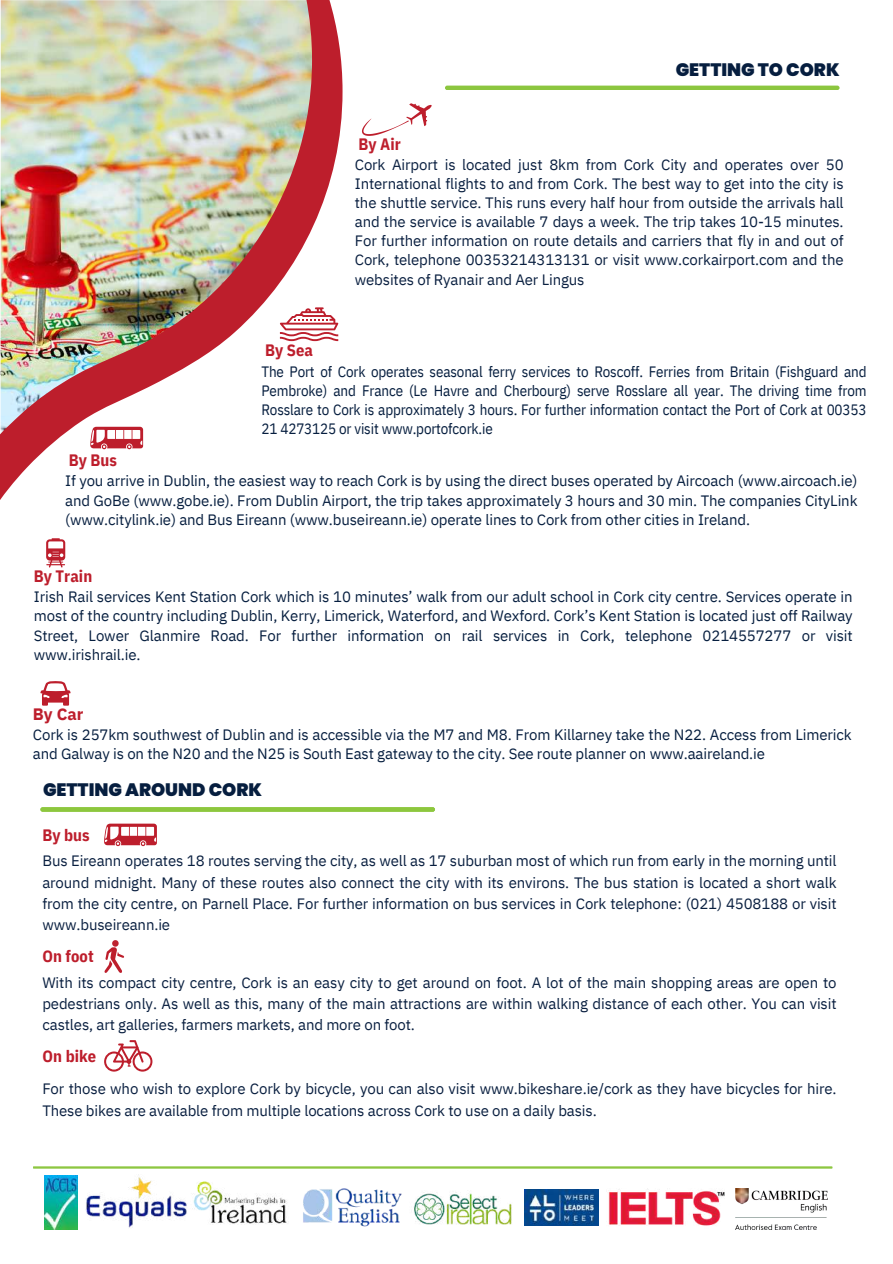
<style>
.page{position:relative;width:893px;height:1264px;background:#fff}
.page>*{position:absolute;margin:0;border:0;box-sizing:border-box;transform-origin:0 0}
.t1{font:900 18px "Poppins";color:#061e3f}
.t2{font:700 16.5px "IBM Plex Sans Cond";letter-spacing:.005em;color:#bd1e2c}
.t3{font:700 16.5px "IBM Plex Sans";color:#bd1e2c}
.t4{font:15px/19px "IBM Plex Sans";letter-spacing:-.01em;color:#091f40;text-align:justify}
.t5{font:15px/19px "IBM Plex Sans";letter-spacing:-.01em;color:#061e3f;text-align:justify}
.t6{font:15px/19px "IBM Plex Sans Cond";letter-spacing:-.01em;color:#061e3f;text-align:justify}
</style>
<div class="page">
<img style="left:0;top:0;width:342px;height:558px">
<hr style="left:40px;top:807px;width:395px;height:4px;background:#8dc73e;border-radius:2px">
<hr style="left:445px;top:86px;width:394px;height:4px;background:#8cc63f;border-radius:2px">
<svg style="left:33px;top:1166px;width:799px;height:2px;background:#a0d061"></svg>
<img style="left:85px;top:1177px;width:102px;height:51px">
<img style="left:192px;top:1181px;width:95px;height:43px">
<img style="left:303px;top:1188px;width:98px;height:38px">
<img style="left:45px;top:1175px;width:32px;height:54px">
<img style="left:735px;top:1188px;width:92px;height:41px">
<img style="left:414px;top:1192px;width:98px;height:33px">
<img style="left:524px;top:1189px;width:74px;height:36px">
<img style="left:608px;top:1188px;width:116px;height:38px">
<svg style="left:362px;top:103px;width:69px;height:33px"></svg>
<svg style="left:273px;top:294px;width:65px;height:47px"></svg>
<svg style="left:71px;top:427px;width:72px;height:38px"></svg>
<svg style="left:20px;top:538px;width:45px;height:30px"></svg>
<svg style="left:40px;top:681px;width:31px;height:24px"></svg>
<svg style="left:104px;top:823px;width:53px;height:23px"></svg>
<svg style="left:104px;top:940px;width:20px;height:33px"></svg>
<svg style="left:104px;top:1040px;width:48px;height:31px"></svg>
<p class="t1" style="left:675px;top:58px;width:165px">GETTING TO CORK</p>
<p class="t2" style="left:358px;top:133px;width:44px">By Air</p>
<p class="t4" style="left:355px;top:155px;width:490px">Cork Airport is located just 8km from Cork City and operates over 50<br>International flights to and from Cork. The best way to get into the city is the shuttle service. This runs every half hour from outside the arrivals hall and the service is available 7 days a week. The trip takes 10-15 minutes.<br>For further information on route details and carriers that fly in and out of Cork, telephone 00353214313131 or visit www.corkairport.com and the websites of Ryanair and Aer Lingus</p>
<p class="t2" style="left:265px;top:339px;width:49px">By Sea</p>
<p class="t6" style="left:261px;top:361px;width:606px">The Port of Cork operates seasonal ferry services to Roscoff. Ferries from Britain (Fishguard and Pembroke) and France (Le Havre and Cherbourg) serve Rosslare all year. The driving time from Rosslare to Cork is approximately 3 hours. For further information contact the Port of Cork at 00353<br>21 4273125 or visit www.portofcork.ie</p>
<p class="t2" style="left:69px;top:449px;width:50px">By Bus</p>
<p class="t5" style="left:65px;top:471px;width:793px">If you arrive in Dublin, the easiest way to reach Cork is by using the direct buses operated by Aircoach (www.aircoach.ie) and GoBe (www.gobe.ie). From Dublin Airport, the trip takes approximately 3 hours and 30 min. The companies CityLink (www.citylink.ie) and Bus Eireann (www.buseireann.ie) operate lines to Cork from other cities in Ireland.</p>
<p class="t2" style="left:34px;top:565px;width:60px">By Train</p>
<p class="t5" style="left:34px;top:587px;width:820px">Irish Rail services Kent Station Cork which is 10 minutes’ walk from our adult school in Cork city centre. Services operate in most of the country including Dublin, Kerry, Limerick, Waterford, and Wexford. Cork’s Kent Station is located just off Railway Street, Lower Glanmire Road. For further information on rail services in Cork, telephone 0214557277 or visit www.irishrail.ie.</p>
<p class="t3" style="left:33px;top:702px;width:52px">By Car</p>
<p class="t5" style="left:33px;top:724px;width:820px">Cork is 257km southwest of Dublin and is accessible via the M7 and M8. From Killarney take the N22. Access from Limerick and Galway is on the N20 and the N25 is South East gateway to the city. See route planner on www.aaireland.ie</p>
<p class="t1" style="left:43px;top:777px;width:220px">GETTING AROUND CORK</p>
<p class="t2" style="left:42px;top:823px;width:49px">By bus</p>
<p class="t4" style="left:42px;top:850px;width:795px;line-height:21.3px">Bus Eireann operates 18 routes serving the city, as well as 17 suburban most of which run from early in the morning until around midnight. Many of these routes also connect the city with its environs. The bus station is located a short walk from the city centre, on Parnell Place. For further information on bus services in Cork telephone: (021) 4508188 or visit www.buseireann.ie</p>
<p class="t2" style="left:42px;top:944px;width:53px">On foot</p>
<p class="t4" style="left:42px;top:971px;width:795px;line-height:21.3px">With its compact city centre, Cork is an easy city to get around on foot. A lot of the main shopping areas are open to pedestrians only. As well as this, many of the main attractions are within walking distance of each other. You can visit castles, art galleries, farmers markets, and more on foot.</p>
<p class="t2" style="left:43px;top:1044px;width:55px">On bike</p>
<p class="t4" style="left:42px;top:1077px;width:795px;line-height:21.3px">For those who wish to explore Cork by bicycle, you can also visit www.bikeshare.ie/cork as they have bicycles for hire.<br>These bikes are available from multiple locations across Cork to use on a daily basis.</p>
</div>
